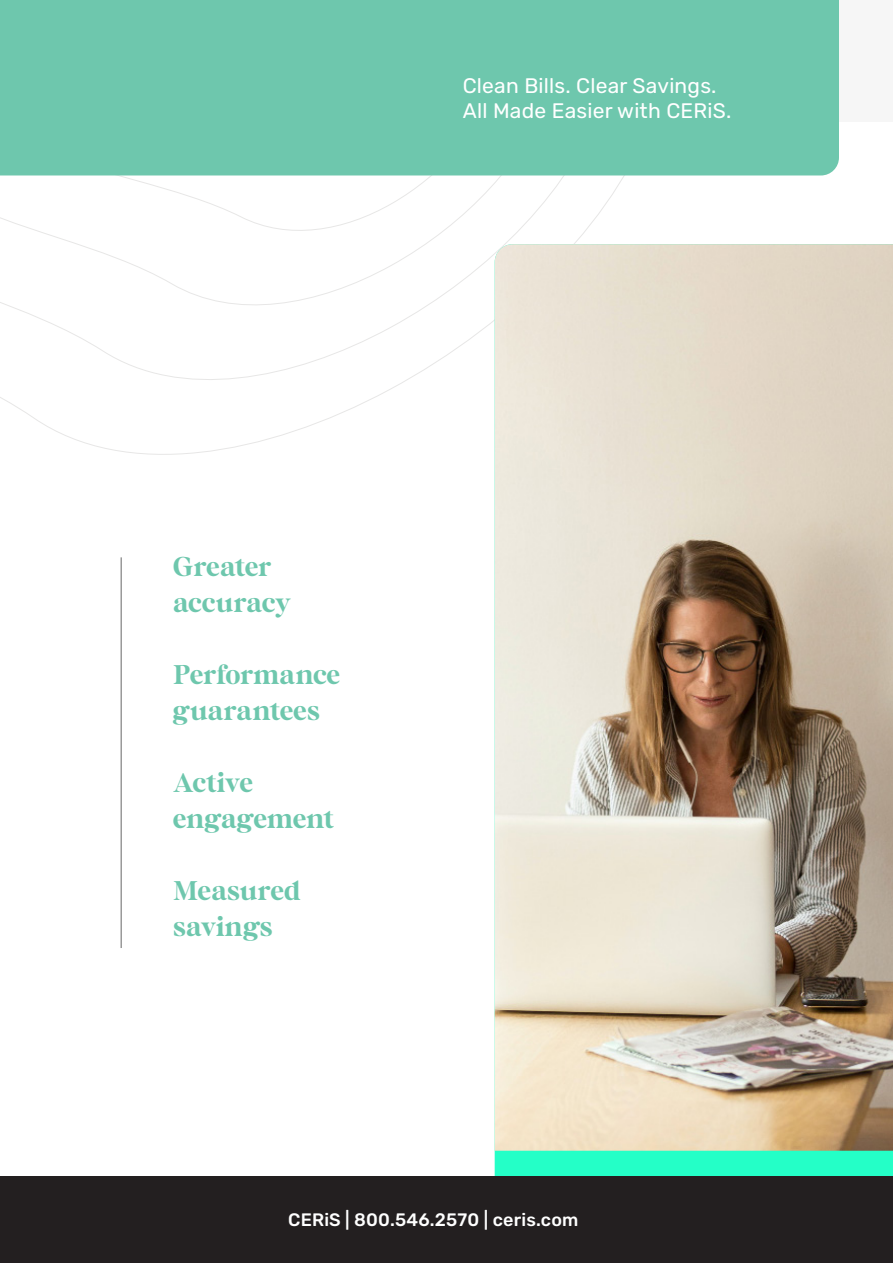
<style>
.page{position:relative;width:893px;height:1263px;background:#fff}
.page>*{position:absolute;margin:0;border:0;box-sizing:border-box;transform-origin:0 0}
.Headline_27_25_Left{font:700 27px/36px "Bastia";letter-spacing:-.01em;color:#6ec7ad}
.Callout_Stat_Green{font:21px "Rubik";letter-spacing:.01em;color:#fff}
.Body_Header{font:500 18px "Rubik";letter-spacing:.01em;color:#fff}
</style>
<div class="page">
<div style="left:0;top:0;width:893px;height:121px;background:#f6f6f6"></div>
<svg style="left:0;top:175px;width:691px;height:281px"></svg>
<hr style="left:121px;top:557px;width:1px;height:391px;background:#676766">
<div style="left:495px;top:1151px;width:398px;height:26px;background:#24ffc7"></div>
<img style="left:495px;top:244px;width:398px;height:907px">
<div style="left:0;top:0;width:839px;height:175px;background:#6ec7ad"></div>
<div style="left:0;top:1177px;width:893px;height:86px;background:#231f20"></div>
<p class="Callout_Stat_Green" style="left:463px;top:74px;width:255px">Clean Bills. Clear Savings.</p>
<p class="Callout_Stat_Green" style="left:463px;top:99px;width:270px">All Made Easier with CERiS.</p>
<p class="Headline_27_25_Left" style="left:173px;top:550px;width:120px">Greater accuracy</p>
<p class="Headline_27_25_Left" style="left:173px;top:658px;width:169px">Performance</p>
<p class="Headline_27_25_Left" style="left:173px;top:694px;width:149px">guarantees</p>
<p class="Headline_27_25_Left" style="left:173px;top:766px;width:163px">Active engagement</p>
<p class="Headline_27_25_Left" style="left:173px;top:874px;width:129px">Measured savings</p>
<p class="Body_Header" style="left:288px;top:1209px;width:292px">CERiS | 800.546.2570 | ceris.com</p>
</div>
